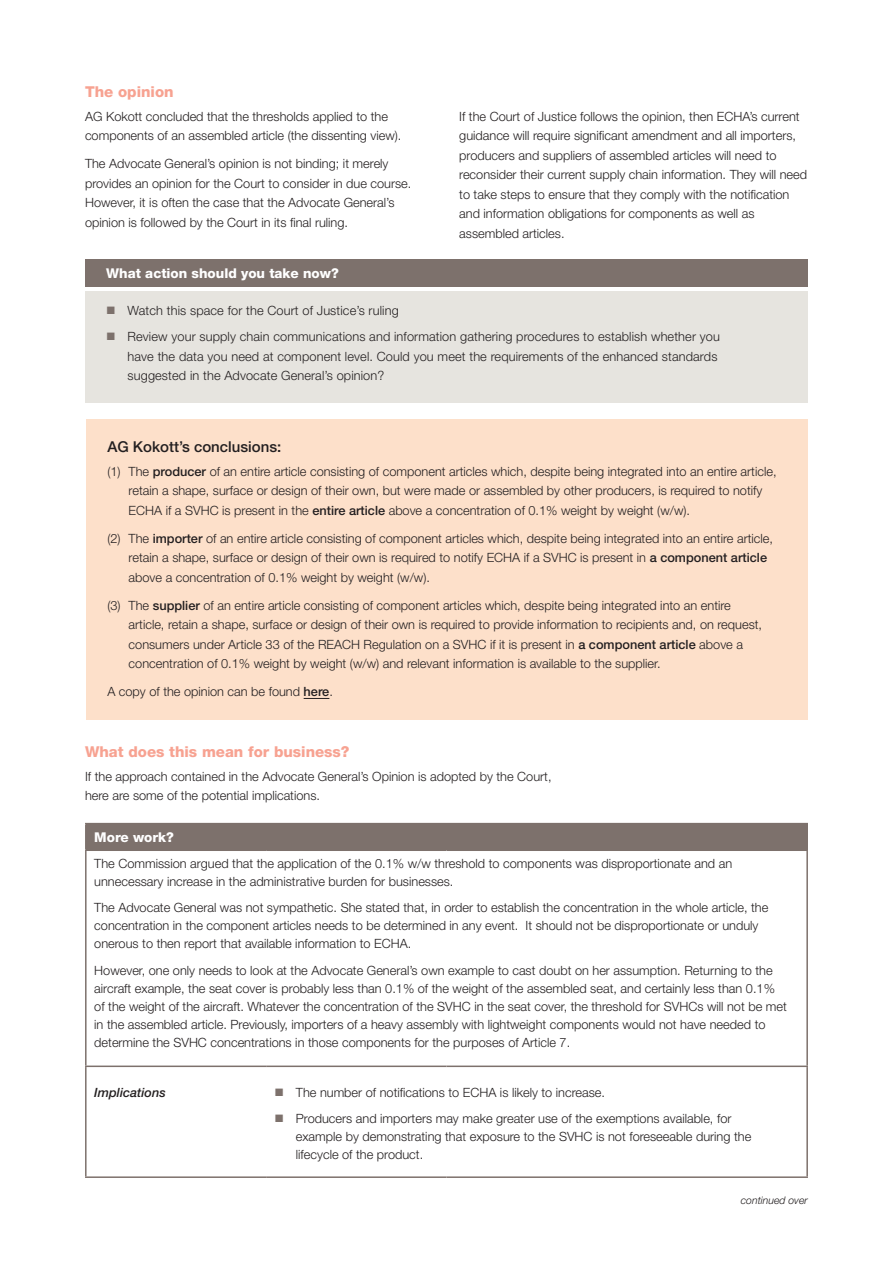
<style>
.page{position:relative;width:893px;height:1263px;background:#fff}
.page>*{position:absolute;margin:0;border:0;box-sizing:border-box;transform-origin:0 0}
.title_-_pink{font:800 15px "Helvetica Neue LT Std";color:#f7a291}
.subtitle_-_black{font:500 15px "Helvetica Neue LT Std";color:#231f20}
.bodytextindent{font:800 13.5px "Helvetica Neue LT Std";color:#fff}
.subtitle_-_black-2{font:800 13.5px "Helvetica Neue LT Std";color:#fff}
.bodytext{font:300 12.75px/19.5px "Helvetica Neue LT Std";color:#231f20}
.bodytextindent-2{font:300 12.75px/19.5px "Helvetica Neue LT Std";color:#231f20}
.bodytext-2{font:italic 500 12.75px "Helvetica Neue LT Std";color:#231f20}
.bodytextindent-3{font:italic 300 10.5px "Helvetica Neue LT Std";color:#231f20}
.s1{font-weight:500}
</style>
<div class="page">
<div style="left:85px;top:259px;width:723px;height:28px;background:#7d716c"></div>
<div style="left:85px;top:291px;width:723px;height:112px;background:#e6e4df"></div>
<div style="left:86px;top:419px;width:722px;height:301px;background:#fde0ca"></div>
<svg style="left:304px;top:698px;width:25px;height:1px"></svg>
<div style="left:86px;top:824px;width:721px;height:26px;background:#7d716c"></div>
<hr style="left:85px;top:823px;width:181px;height:1px;background:#7d716c">
<hr style="left:85px;top:824px;width:2px;height:25px;background:#7d716c">
<hr style="left:266px;top:823px;width:180px;height:1px;background:#7d716c">
<hr style="left:446px;top:823px;width:362px;height:1px;background:#7d716c">
<hr style="left:806px;top:824px;width:2px;height:25px;background:#7d716c">
<hr style="left:85px;top:849px;width:181px;height:2px;background:#7d716c">
<hr style="left:85px;top:851px;width:2px;height:214px;background:#7d716c">
<hr style="left:266px;top:849px;width:180px;height:2px;background:#7d716c">
<hr style="left:446px;top:849px;width:362px;height:2px;background:#7d716c">
<hr style="left:806px;top:851px;width:2px;height:214px;background:#7d716c">
<hr style="left:85px;top:1065px;width:181px;height:2px;background:#7d716c">
<hr style="left:85px;top:1067px;width:2px;height:109px;background:#7d716c">
<hr style="left:266px;top:1065px;width:180px;height:2px;background:#7d716c">
<hr style="left:446px;top:1065px;width:362px;height:2px;background:#7d716c">
<hr style="left:806px;top:1067px;width:2px;height:109px;background:#7d716c">
<hr style="left:85px;top:1176px;width:181px;height:2px;background:#7d716c">
<hr style="left:266px;top:1176px;width:180px;height:2px;background:#7d716c">
<hr style="left:446px;top:1176px;width:362px;height:2px;background:#7d716c">
<p class="title_-_pink" style="left:85px;top:83px;width:90px">The opinion</p>
<p class="bodytext" style="left:85px;top:106px;width:318px">AG Kokott concluded that the thresholds applied to the components of an assembled article (the dissenting view).</p>
<p class="bodytext" style="left:85px;top:154px;width:328px">The Advocate General’s opinion is not binding; it merely provides an opinion for the Court to consider in due course.<br>However, it is often the case that the Advocate General’s opinion is followed by the Court in its final ruling.</p>
<p class="bodytext" style="left:459px;top:106px;width:349px">If the Court of Justice follows the opinion, then ECHA’s current guidance will require significant amendment and all importers, producers and suppliers of assembled articles will need to reconsider their current supply chain information. They will need to take steps to ensure that they comply with the notification and information obligations for components as well as assembled articles.</p>
<p class="bodytextindent" style="left:106px;top:265px;width:234px">What action should you take now?</p>
<p class="bodytext" style="left:128px;top:301px;width:273px">Watch this space for the Court of Justice’s ruling</p>
<p class="bodytext" style="left:128px;top:327px;width:594px">Review your supply chain communications and information gathering procedures to establish whether you have the data you need at component level. Could you meet the requirements of the enhanced standards suggested in the Advocate General’s opinion?</p>
<p class="subtitle_-_black" style="left:107px;top:438px;width:175px">AG Kokott’s conclusions:</p>
<p class="bodytextindent-2" style="left:129px;top:461px;width:649px;text-indent:-21px">(1) The <span class="s1">producer</span> of an entire article consisting of component articles which, despite being integrated into an entire article, retain a shape, surface or design of their own, but were made or assembled by other producers, is required to notify<br>ECHA if a SVHC is present in the <span class="s1">entire article</span> above a concentration of 0.1% weight by weight (w/w).</p>
<p class="bodytextindent-2" style="left:129px;top:528px;width:646px;text-indent:-21px">(2) The <span class="s1">importer</span> of an entire article consisting of component articles which, despite being integrated into an entire article, retain a shape, surface or design of their own is required to notify ECHA if a SVHC is present in <span class="s1">a component article </span>above a concentration of 0.1% weight by weight (w/w).</p>
<p class="bodytextindent-2" style="left:129px;top:595px;width:635px;text-indent:-21px">(3) The <span class="s1">supplier</span> of an entire article consisting of component articles which, despite being integrated into an entire article, retain a shape, surface or design of their own is required to provide information to recipients and, on request, consumers under Article 33 of the REACH Regulation on a SVHC if it is present in <span class="s1">a component article</span> above a concentration of 0.1% weight by weight (w/w) and relevant information is available to the supplier.</p>
<p class="bodytext" style="left:107px;top:682px;width:227px">A copy of the opinion can be found <span class="s1">here</span>.</p>
<p class="title_-_pink" style="left:85px;top:743px;width:266px">What does this mean for business?</p>
<p class="bodytext" style="left:85px;top:766px;width:468px">If the approach contained in the Advocate General’s Opinion is adopted by the Court, here are some of the potential implications.</p>
<p class="subtitle_-_black-2" style="left:94px;top:829px;width:81px">More work?</p>
<p class="bodytext" style="left:94px;top:854px;width:639px;line-height:18px">The Commission argued that the application of the 0.1% w/w threshold to components was disproportionate and an unnecessary increase in the administrative burden for businesses.</p>
<p class="bodytext" style="left:94px;top:898px;width:676px;line-height:18px">The Advocate General was not sympathetic. She stated that, in order to establish the concentration in the whole article, the concentration in the component articles needs to be determined in any event. It should not be disproportionate or unduly onerous to then report that available information to ECHA.</p>
<p class="bodytext" style="left:94px;top:961px;width:694px;line-height:18px">However, one only needs to look at the Advocate General’s own example to cast doubt on her assumption. Returning to the aircraft example, the seat cover is probably less than 0.1% of the weight of the assembled seat, and certainly less than 0.1% of the weight of the aircraft. Whatever the concentration of the SVHC in the seat cover, the threshold for SVHCs will not be met in the assembled article. Previously, importers of a heavy assembly with lightweight components would not have needed to determine the SVHC concentrations in those components for the purposes of Article 7.</p>
<p class="bodytext-2" style="left:94px;top:1084px;width:73px">Implications</p>
<p class="bodytext" style="left:296px;top:1082px;width:311px">The number of notifications to ECHA is likely to increase.</p>
<p class="bodytext" style="left:296px;top:1109px;width:457px;line-height:18px">Producers and importers may make greater use of the exemptions available, for example by demonstrating that exposure to the SVHC is not foreseeable during the lifecycle of the product.</p>
<p class="bodytextindent-3" style="left:741px;top:1193px;width:69px">continued over</p>
</div>
